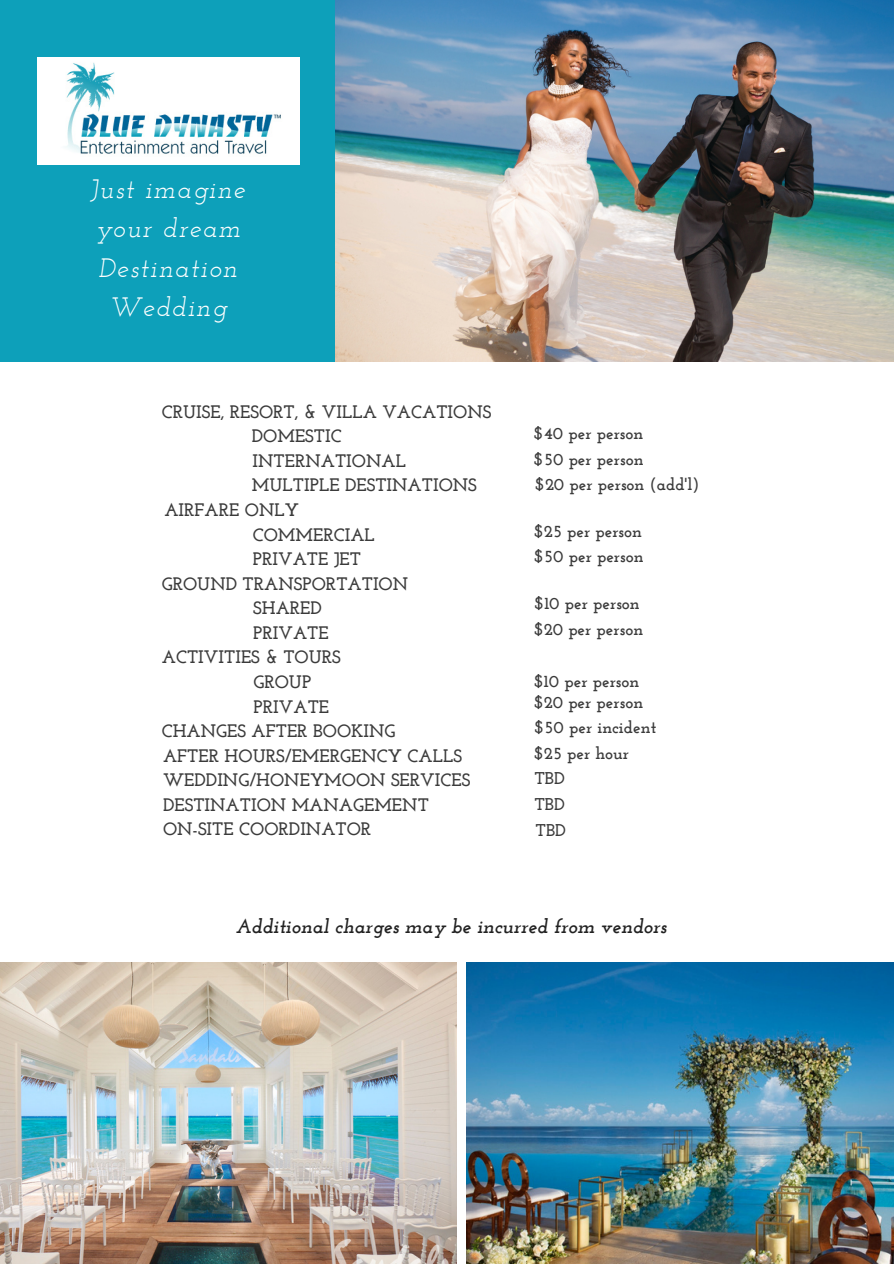
<style>
.page{position:relative;width:894px;height:1264px;background:#fff}
.page>*{position:absolute;margin:0;border:0;box-sizing:border-box;transform-origin:0 0}
.t1{font:italic 26.55px/39.5px "Josefin Slab";letter-spacing:.06em;color:#fff;text-align:center}
.t2{font:italic 700 19.8px "Josefin Slab";color:#222}
.t3{font:700 18px/24.6px "Josefin Slab";color:#3b3b3b}
.t4{font:700 16.95px "Josefin Slab";color:#3b3b3b}
</style>
<div class="page">
<img style="left:335px;top:0;width:558px;height:361px">
<div style="left:0;top:0;width:334px;height:361px;background:#0da0ba"></div>
<img style="left:0;top:962px;width:457px;height:301px">
<img style="left:466px;top:962px;width:427px;height:301px">
<img style="left:38px;top:58px;width:261px;height:107px">
<h1 class="t1" style="left:91px;top:171px;width:156px">Just imagine your dream<br>Destination<br>Wedding</h1>
<p class="t3" style="left:162px;top:401px;width:331px">CRUISE, RESORT, &amp; VILLA VACATIONS</p>
<p class="t3" style="left:252px;top:425px;width:91px">DOMESTIC</p>
<p class="t3" style="left:252px;top:450px;width:155px">INTERNATIONAL</p>
<p class="t3" style="left:164px;top:474px;width:314px;text-indent:87px">MULTIPLE DESTINATIONS<br>AIRFARE ONLY</p>
<p class="t3" style="left:252px;top:524px;width:124px;line-height:24.2px">COMMERCIAL<br>PRIVATE JET</p>
<p class="t3" style="left:253px;top:573px;width:156px;text-indent:-91px">GROUND TRANSPORTATION<br>SHARED<br>PRIVATE</p>
<p class="t3" style="left:253px;top:646px;width:89px;text-indent:-91px">ACTIVITIES &amp; TOURS<br>GROUP<br>PRIVATE</p>
<p class="t3" style="left:162px;top:720px;width:235px">CHANGES AFTER BOOKING</p>
<p class="t3" style="left:163px;top:769px;width:309px">WEDDING/HONEYMOON SERVICES</p>
<p class="t3" style="left:163px;top:744px;width:300px">AFTER HOURS/EMERGENCY CALLS</p>
<p class="t3" style="left:163px;top:793px;width:267px">DESTINATION MANAGEMENT</p>
<p class="t3" style="left:163px;top:818px;width:210px">ON-SITE COORDINATOR</p>
<p class="t4" style="left:534px;top:426px;width:111px">$40 per person</p>
<p class="t4" style="left:534px;top:452px;width:111px">$50 per person</p>
<p class="t4" style="left:535px;top:477px;width:165px">$20 per person (add'l)</p>
<p class="t4" style="left:534px;top:524px;width:109px">$25 per person</p>
<p class="t4" style="left:534px;top:549px;width:111px">$50 per person</p>
<p class="t4" style="left:534px;top:596px;width:107px">$10 per person</p>
<p class="t4" style="left:534px;top:622px;width:110px">$20 per person</p>
<p class="t4" style="left:534px;top:674px;width:107px">$10 per person</p>
<p class="t4" style="left:534px;top:695px;width:110px">$20 per person</p>
<p class="t4" style="left:534px;top:720px;width:123px">$50 per incident</p>
<p class="t4" style="left:534px;top:771px;width:32px">TBD</p>
<p class="t4" style="left:534px;top:746px;width:96px">$25 per hour</p>
<p class="t4" style="left:534px;top:797px;width:32px">TBD</p>
<p class="t4" style="left:535px;top:823px;width:32px">TBD</p>
<p class="t2" style="left:236px;top:918px;width:432px">Additional charges may be incurred from vendors</p>
</div>
